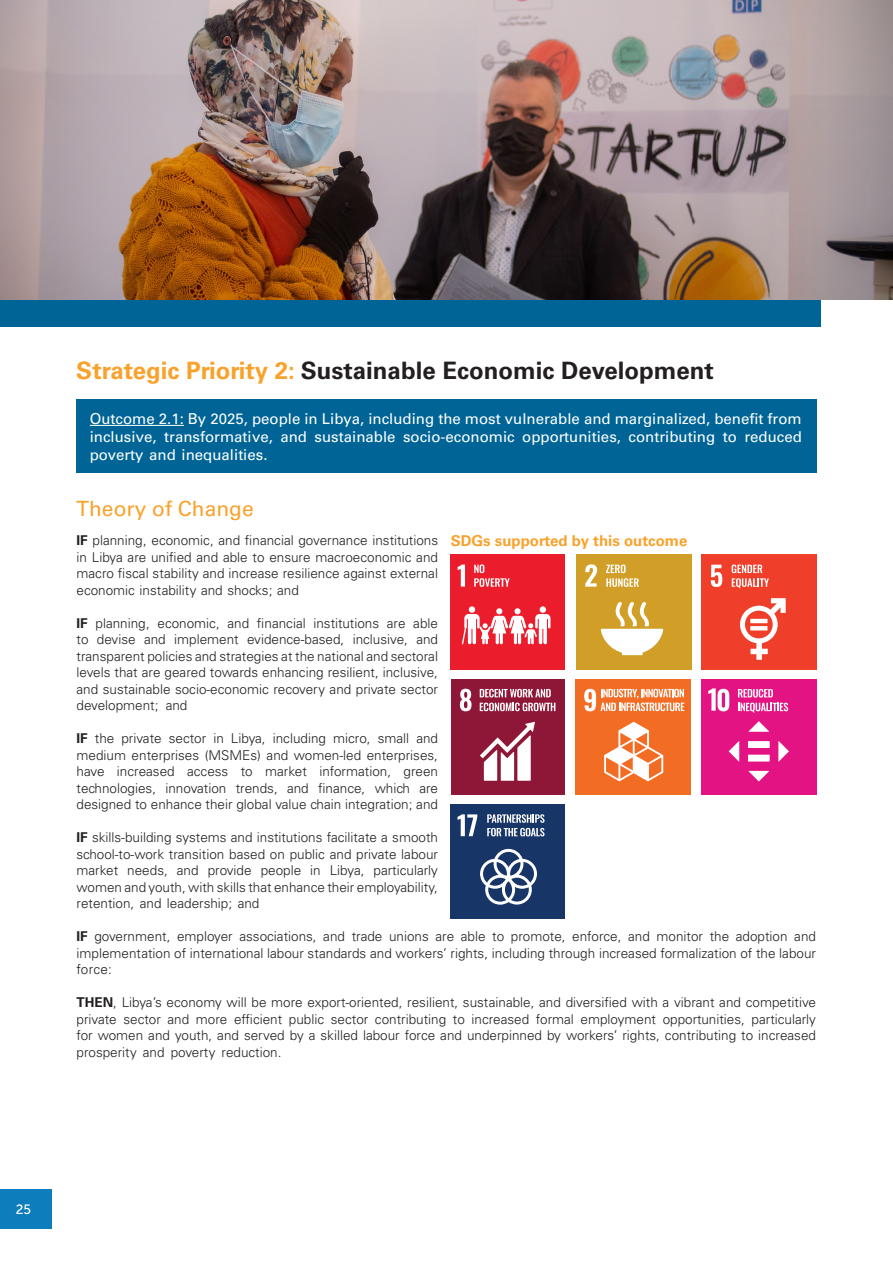
<style>
.page{position:relative;width:893px;height:1263px;background:#fff}
.page>*{position:absolute;margin:0;border:0;box-sizing:border-box;transform-origin:0 0}
.Body_Text{font:700 24px "Univers LT Std";color:#231f20}
.Theory_of_Change{font:21px "Univers LT Std";color:#f9a22b}
.Grey_Box_Text{font:15px/18px "Univers LT Std";color:#fff;text-align:justify}
.SDGS_SUPPORT{font:700 15px "Univers LT Std";color:#f9a22b}
.Body_Text-2{font:300 13.5px/16.5px "Univers LT Std";color:#231f20;text-align:justify}
.t1{font:13.5px "Museo Sans 500";color:#fff}
.s1{color:#f9a22b}
.s2{font-weight:700}
</style>
<div class="page">
<div style="left:0;top:45px;width:821px;height:282px;background:#006596"></div>
<img style="left:0;top:0;width:893px;height:300px">
<div style="left:77px;top:400px;width:740px;height:73px;background:#006596"></div>
<hr style="left:90px;top:425px;width:94px;height:1px;background:#fff">
<div style="left:701px;top:679px;width:116px;height:115px;background:#e31384"></div>
<svg style="left:738px;top:689px;width:35px;height:8px"></svg>
<svg style="left:738px;top:703px;width:50px;height:10px"></svg>
<div style="left:748px;top:755px;width:22px;height:6px;background:#fff"></div>
<div style="left:748px;top:741px;width:22px;height:7px;background:#fff"></div>
<svg style="left:748px;top:721px;width:21px;height:11px"></svg>
<svg style="left:778px;top:741px;width:11px;height:21px"></svg>
<svg style="left:748px;top:771px;width:21px;height:10px"></svg>
<svg style="left:729px;top:741px;width:10px;height:21px"></svg>
<svg style="left:708px;top:688px;width:21px;height:23px"></svg>
<div style="left:701px;top:555px;width:116px;height:115px;background:#ef3e2a"></div>
<svg style="left:711px;top:565px;width:11px;height:22px"></svg>
<svg style="left:732px;top:564px;width:37px;height:24px"></svg>
<svg style="left:740px;top:598px;width:46px;height:62px"></svg>
<hr style="left:750px;top:619px;width:17px;height:4px;background:#fff">
<svg style="left:750px;top:626px;width:17px;height:4px"></svg>
<div style="left:451px;top:679px;width:114px;height:115px;background:#8e1737"></div>
<svg style="left:460px;top:689px;width:12px;height:22px"></svg>
<svg style="left:480px;top:689px;width:71px;height:8px"></svg>
<svg style="left:480px;top:703px;width:75px;height:8px"></svg>
<svg style="left:480px;top:722px;width:55px;height:59px"></svg>
<div style="left:451px;top:804px;width:114px;height:115px;background:#183567"></div>
<svg style="left:458px;top:814px;width:19px;height:22px"></svg>
<svg style="left:487px;top:814px;width:58px;height:22px"></svg>
<svg style="left:480px;top:849px;width:57px;height:56px"></svg>
<div style="left:575px;top:679px;width:116px;height:115px;background:#f36c24"></div>
<svg style="left:584px;top:689px;width:100px;height:22px"></svg>
<svg style="left:604px;top:722px;width:59px;height:59px"></svg>
<div style="left:451px;top:554px;width:114px;height:116px;background:#eb1c2c"></div>
<svg style="left:458px;top:565px;width:7px;height:22px"></svg>
<svg style="left:474px;top:564px;width:36px;height:23px"></svg>
<div style="left:540px;top:606px;width:6px;height:7px;background:#fff;border-radius:50%"></div>
<div style="left:469px;top:606px;width:6px;height:7px;background:#fff;border-radius:50%"></div>
<svg style="left:462px;top:608px;width:88px;height:36px"></svg>
<div style="left:576px;top:555px;width:115px;height:115px;background:#d19f28"></div>
<svg style="left:585px;top:564px;width:12px;height:23px"></svg>
<svg style="left:606px;top:564px;width:33px;height:23px"></svg>
<svg style="left:601px;top:602px;width:62px;height:53px"></svg>
<div style="left:0;top:1189px;width:51px;height:40px;background:#0d7dbb"></div>
<p class="Body_Text" style="left:76px;top:356px;width:639px"><span class="s1">Strategic Priority 2:</span> Sustainable Economic Development</p>
<p class="Grey_Box_Text" style="left:90px;top:410px;width:713px">Outcome 2.1: By 2025, people in Libya, including the most vulnerable and marginalized, benefit from inclusive, transformative, and sustainable socio-economic opportunities, contributing to reduced poverty and inequalities.</p>
<p class="Theory_of_Change" style="left:76px;top:496px;width:179px">Theory of Change</p>
<p class="Body_Text-2" style="left:77px;top:532px;width:363px"><span class="s2">IF</span> planning, economic, and financial governance institutions in Libya are unified and able to ensure macroeconomic and macro fiscal stability and increase resilience against external economic instability and shocks; and</p>
<p class="Body_Text-2" style="left:77px;top:615px;width:363px"><span class="s2">IF</span> planning, economic, and financial institutions are able to devise and implement evidence-based, inclusive, and transparent policies and strategies at the national and sectoral levels that are geared towards enhancing resilient, inclusive, and sustainable socio-economic recovery and private sector development; and</p>
<p class="Body_Text-2" style="left:77px;top:730px;width:363px"><span class="s2">IF</span> the private sector in Libya, including micro, small and medium enterprises (MSMEs) and women-led enterprises, have increased access to market information, green technologies, innovation trends, and finance, which are designed to enhance their global value chain integration; and</p>
<p class="Body_Text-2" style="left:77px;top:829px;width:363px"><span class="s2">IF</span> skills-building systems and institutions facilitate a smooth school-to-work transition based on public and private labour market needs, and provide people in Libya, particularly women and youth, with skills that enhance their employability, retention, and leadership; and</p>
<p class="Body_Text-2" style="left:77px;top:928px;width:741px"><span class="s2">IF</span> government, employer associations, and trade unions are able to promote, enforce, and monitor the adoption and implementation of international labour standards and workers’ rights, including through increased formalization of the labour force:</p>
<p class="Body_Text-2" style="left:77px;top:994px;width:741px"><span class="s2">THEN</span>, Libya’s economy will be more export-oriented, resilient, sustainable, and diversified with a vibrant and competitive private sector and more efficient public sector contributing to increased formal employment opportunities, particularly for women and youth, and served by a skilled labour force and underpinned by workers’ rights, contributing to increased prosperity and poverty reduction.</p>
<p class="SDGS_SUPPORT" style="left:451px;top:532px;width:238px">SDGs supported by this outcome</p>
<p class="t1" style="left:16px;top:1202px;width:17px">25</p>
</div>
